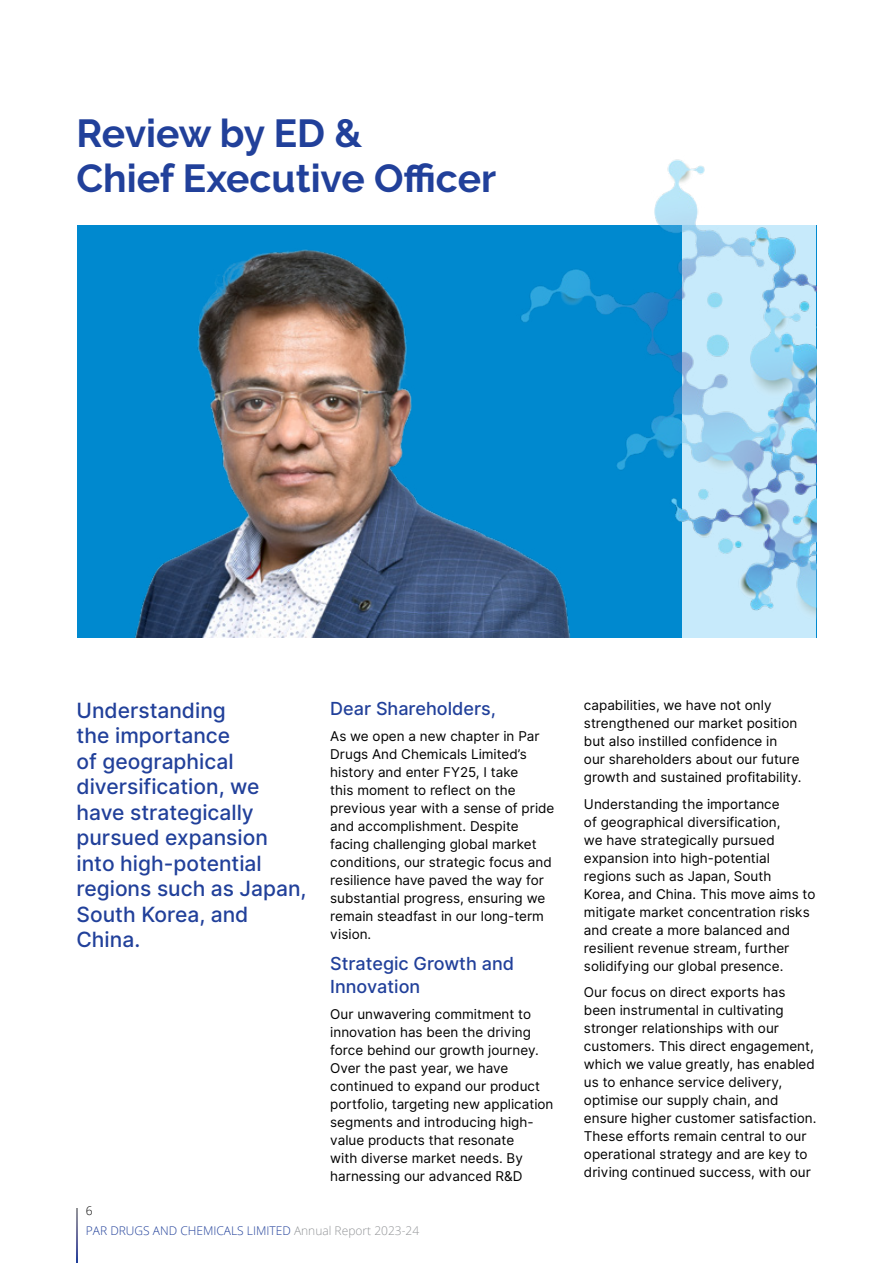
<style>
.page{position:relative;width:893px;height:1263px;background:#fff}
.page>*{position:absolute;margin:0;border:0;box-sizing:border-box;transform-origin:0 0}
.t1{font:700 39px/45px "Raleway";color:#21409a}
.t2{font:500 21px/25.5px "Inter";color:#21409a}
.t3{font:500 18px/22.5px "Inter";color:#21409a}
.t4{font:13.5px/18px "Inter";color:#000}
.t5{font:300 12px "Open Sans";color:#21409a}
.t6{font:300 12px "Open Sans";color:#000}
.s1{color:#939598}
</style>
<div class="page">
<img style="left:77px;top:225px;width:421px;height:413px">
<img style="left:498px;top:159px;width:318px;height:479px">
<svg style="left:77px;top:1209px;width:1px;height:54px"></svg>
<h1 class="t1" style="left:77px;top:111px;width:421px">Review by ED &amp;<br>Chief Executive Officer</h1>
<h2 class="t2" style="left:77px;top:697px;width:232px">Understanding<br>the importance<br>of geographical diversification, we have strategically pursued expansion into high-potential regions such as Japan,<br>South Korea, and<br>China.</h2>
<h3 class="t3" style="left:330px;top:697px;width:167px">Dear Shareholders,</h3>
<p class="t4" style="left:330px;top:727px;width:226px">As we open a new chapter in Par<br>Drugs And Chemicals Limited’s history and enter FY25, I take<br>this moment to reflect on the previous year with a sense of pride and accomplishment. Despite facing challenging global market conditions, our strategic focus and resilience have paved the way for substantial progress, ensuring we remain steadfast in our long-term vision.</p>
<h3 class="t3" style="left:330px;top:953px;width:185px">Strategic Growth and<br>Innovation</h3>
<p class="t4" style="left:330px;top:1005px;width:225px">Our unwavering commitment to innovation has been the driving force behind our growth journey.<br>Over the past year, we have continued to expand our product portfolio, targeting new application segments and introducing high&shy;value products that resonate<br>with diverse market needs. By harnessing our advanced R&amp;D</p>
<p class="t6" style="left:86px;top:1202px;width:8px">6</p>
<p class="t5" style="left:86px;top:1222px;width:335px">PAR DRUGS AND CHEMICALS LIMITED <span class="s1">Annual Report 2023-24</span></p>
<p class="t4" style="left:584px;top:696px;width:219px">capabilities, we have not only strengthened our market position but also instilled confidence in our shareholders about our future growth and sustained profitability.</p>
<p class="t4" style="left:584px;top:795px;width:233px">Understanding the importance<br>of geographical diversification,<br>we have strategically pursued expansion into high-potential regions such as Japan, South<br>Korea, and China. This move aims to mitigate market concentration risks and create a more balanced and resilient revenue stream, further solidifying our global presence.</p>
<p class="t4" style="left:584px;top:983px;width:234px">Our focus on direct exports has been instrumental in cultivating stronger relationships with our customers. This direct engagement, which we value greatly, has enabled us to enhance service delivery, optimise our supply chain, and ensure higher customer satisfaction.<br>These efforts remain central to our operational strategy and are key to driving continued success, with our</p>
</div>
